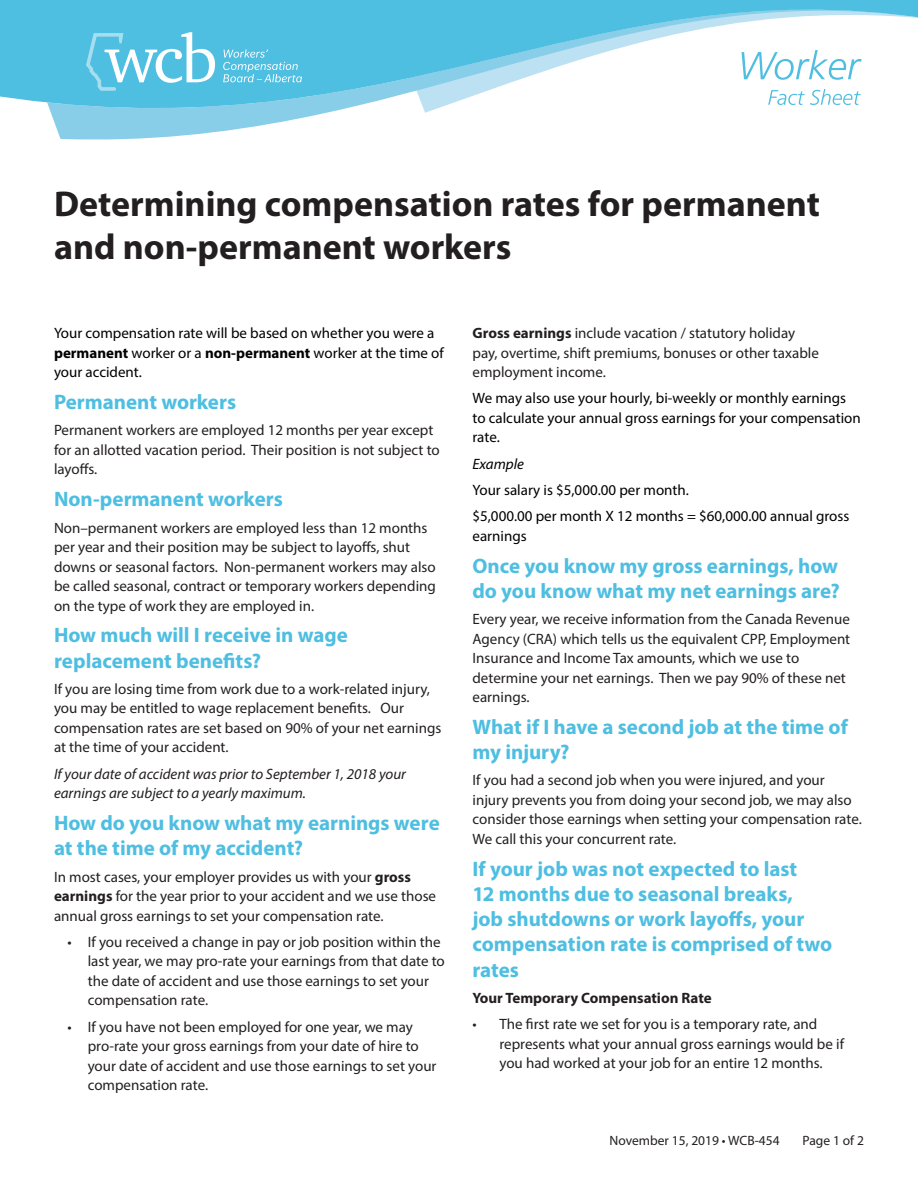
<style>
.page{position:relative;width:918px;height:1188px;background:#fff}
.page>*{position:absolute;margin:0;border:0;box-sizing:border-box;transform-origin:0 0}
.Main_title_copy{font:700 36px/43.2px "Myriad Pro";color:#231f20}
.Body_Text{font:700 21px/25.2px "Myriad Pro";letter-spacing:-.005em;color:#4ebee1}
.Body_Text-2{font:15px/19.5px "Myriad Pro";color:#231f20}
.Body_Text-3{font:15px/19.5px "Myriad Pro";color:#000001}
.Body_Text-4{font:italic 15px/19.5px "Myriad Pro";color:#231f20}
.Body_Text-5{font:700 15px "Myriad Pro";color:#231f20}
.Body_Text-6{font:italic 15px "Myriad Pro";color:#000001}
.t1{font:13.5px "Myriad Pro";color:#231f20}
.s1{font-weight:700}
</style>
<div class="page">
<svg style="left:0;top:0;width:918px;height:140px"></svg>
<svg style="left:742px;top:50px;width:120px;height:30px"></svg>
<svg style="left:768px;top:89px;width:93px;height:16px"></svg>
<svg style="left:223px;top:49px;width:79px;height:33px;background:#6ac8e5"></svg>
<svg style="left:86px;top:32px;width:129px;height:59px"></svg>
<p class="Main_title_copy" style="left:54px;top:181px;width:767px">Determining compensation rates for permanent and non-permanent workers</p>
<p class="Body_Text-3" style="left:54px;top:323px;width:391px">Your compensation rate will be based on whether you were a <span class="s1">permanent</span> worker or a <span class="s1">non-permanent</span> worker at the time of your accident.</p>
<p class="Body_Text" style="left:54px;top:389px;width:184px">Permanent workers</p>
<p class="Body_Text-2" style="left:54px;top:420px;width:387px">Permanent workers are employed 12 months per year except for an allotted vacation period. Their position is not subject to layoffs.</p>
<p class="Body_Text" style="left:54px;top:486px;width:230px">Non-permanent workers</p>
<p class="Body_Text-2" style="left:54px;top:517px;width:383px">Non–permanent workers are employed less than 12 months per year and their position may be subject to layoffs, shut downs or seasonal factors. Non-permanent workers may also be called seasonal, contract or temporary workers depending on the type of work they are employed in.</p>
<p class="Body_Text" style="left:54px;top:622px;width:295px">How much will I receive in wage replacement benefits?</p>
<p class="Body_Text-2" style="left:54px;top:679px;width:389px">If you are losing time from work due to a work-related injury, you may be entitled to wage replacement benefits. Our compensation rates are set based on 90% of your net earnings at the time of your accident.</p>
<p class="Body_Text-4" style="left:54px;top:764px;width:354px">If your date of accident was prior to September 1, 2018 your earnings are subject to a yearly maximum.</p>
<p class="Body_Text" style="left:54px;top:810px;width:387px">How do you know what my earnings were at the time of my accident?</p>
<p class="Body_Text-2" style="left:54px;top:867px;width:384px">In most cases, your employer provides us with your <span class="s1">gross earnings</span> for the year prior to your accident and we use those annual gross earnings to set your compensation rate.</p>
<p class="Body_Text-2" style="left:88px;top:932px;width:359px;text-indent:-20px">• If you received a change in pay or job position within the last year, we may pro-rate your earnings from that date to the date of accident and use those earnings to set your compensation rate.</p>
<p class="Body_Text-2" style="left:88px;top:1017px;width:350px;text-indent:-20px">• If you have not been employed for one year, we may pro-rate your gross earnings from your date of hire to your date of accident and use those earnings to set your compensation rate.</p>
<p class="Body_Text-2" style="left:472px;top:323px;width:348px"><span class="s1">Gross earnings</span> include vacation / statutory holiday pay, overtime, shift premiums, bonuses or other taxable employment income.</p>
<p class="Body_Text-3" style="left:472px;top:388px;width:390px">We may also use your hourly, bi-weekly or monthly earnings to calculate your annual gross earnings for your compensation rate.</p>
<p class="Body_Text-6" style="left:472px;top:454px;width:53px">Example</p>
<p class="Body_Text-3" style="left:472px;top:480px;width:218px">Your salary is $5,000.00 per month.</p>
<p class="Body_Text-3" style="left:472px;top:506px;width:378px">$5,000.00 per month X 12 months = $60,000.00 annual gross earnings</p>
<p class="Body_Text" style="left:472px;top:552px;width:369px">Once you know my gross earnings, how do you know what my net earnings are?</p>
<p class="Body_Text-2" style="left:472px;top:609px;width:379px">Every year, we receive information from the Canada Revenue Agency (CRA) which tells us the equivalent CPP, Employment Insurance and Income Tax amounts, which we use to determine your net earnings. Then we pay 90% of these net earnings.</p>
<p class="Body_Text" style="left:472px;top:714px;width:377px">What if I have a second job at the time of my injury?</p>
<p class="Body_Text-2" style="left:472px;top:770px;width:391px">If you had a second job when you were injured, and your injury prevents you from doing your second job, we may also consider those earnings when setting your compensation rate.<br>We call this your concurrent rate.</p>
<p class="Body_Text" style="left:472px;top:855px;width:361px">If your job was not expected to last<br>12 months due to seasonal breaks,<br>job shutdowns or work layoffs, your compensation rate is comprised of two rates</p>
<p class="Body_Text-5" style="left:472px;top:988px;width:241px">Your Temporary Compensation Rate</p>
<p class="Body_Text-2" style="left:500px;top:1014px;width:346px;text-indent:-27px">• The first rate we set for you is a temporary rate, and represents what your annual gross earnings would be if you had worked at your job for an entire 12 months.</p>
<p class="t1" style="left:610px;top:1132px;width:172px">November 15, 2019 • WCB-454</p>
<p class="t1" style="left:803px;top:1132px;width:63px">Page 1 of 2</p>
</div>
